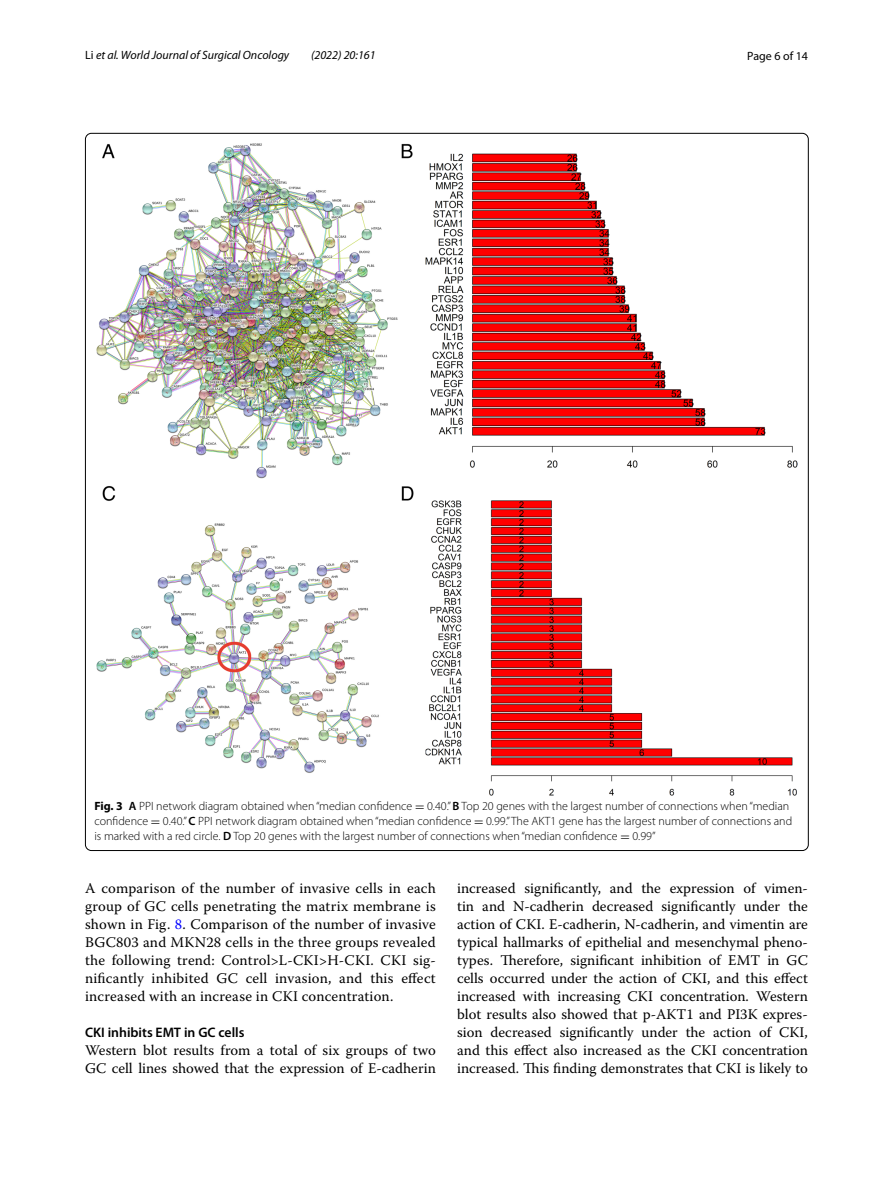
<style>
.page{position:relative;width:893px;height:1187px;background:#fff}
.page>*{position:absolute;margin:0;border:0;box-sizing:border-box;transform-origin:0 0}
.t1{font:14.7px/18px "Warnock Pro";color:#000;text-align:justify}
.t2{font:600 13.8px "Myriad Pro";color:#000}
.t3{font:300 12px/15px "Myriad Pro";color:#000}
.t4{font:italic 12px "Myriad Pro";color:#000}
.t5{font:12px "Myriad Pro";color:#000}
.s1{font-style:normal}
.s2{font-weight:700}
.s3{font-weight:600}
.s4{font-family:"MTSY";font-weight:400}
.s5{color:#00f}
</style>
<div class="page">
<img style="left:97px;top:143px;width:700px;height:652px">
<p class="t4" style="left:85px;top:48px;width:206px"><span class="s1">Li</span> et al. World Journal of Surgical Oncology</p>
<p class="t4" style="left:311px;top:48px;width:66px">(2022) 20:161</p>
<p class="t5" style="left:747px;top:48px;width:62px">Page 6 of 14</p>
<p class="t3" style="left:94px;top:798px;width:699px"><span class="s2">Fig. 3</span> <span class="s3">A</span> PPI network diagram obtained when “median confidence <span class="s4">=</span> 0.40.” <span class="s3">B</span> Top 20 genes with the largest number of connections when “median confidence <span class="s4">=</span> 0.40.” <span class="s3">C</span> PPI network diagram obtained when “median confidence <span class="s4">=</span> 0.99.” The AKT1 gene has the largest number of connections and is marked with a red circle. <span class="s3">D</span> Top 20 genes with the largest number of connections when “median confidence <span class="s4">=</span> 0.99”</p>
<p class="t1" style="left:85px;top:879px;width:352px">A comparison of the number of invasive cells in each group of GC cells penetrating the matrix membrane is shown in Fig. <span class="s5">8</span>. Comparison of the number of invasive BGC803 and MKN28 cells in the three groups revealed the following trend: Control&gt;L-CKI&gt;H-CKI. CKI sig&shy;nificantly inhibited GC cell invasion, and this effect increased with an increase in CKI concentration.</p>
<p class="t2" style="left:85px;top:1023px;width:161px">CKI inhibits EMT in GC cells</p>
<p class="t1" style="left:85px;top:1041px;width:352px">Western blot results from a total of six groups of two<br>GC cell lines showed that the expression of E-cadherin</p>
<p class="t1" style="left:457px;top:879px;width:352px">increased significantly, and the expression of vimen&shy;tin and N-cadherin decreased significantly under the action of CKI. E-cadherin, N-cadherin, and vimentin are typical hallmarks of epithelial and mesenchymal pheno&shy;types. Therefore, significant inhibition of EMT in GC cells occurred under the action of CKI, and this effect increased with increasing CKI concentration. Western blot results also showed that p-AKT1 and PI3K expres&shy;sion decreased significantly under the action of CKI, and this effect also increased as the CKI concentration increased. This finding demonstrates that CKI is likely to</p>
</div>
